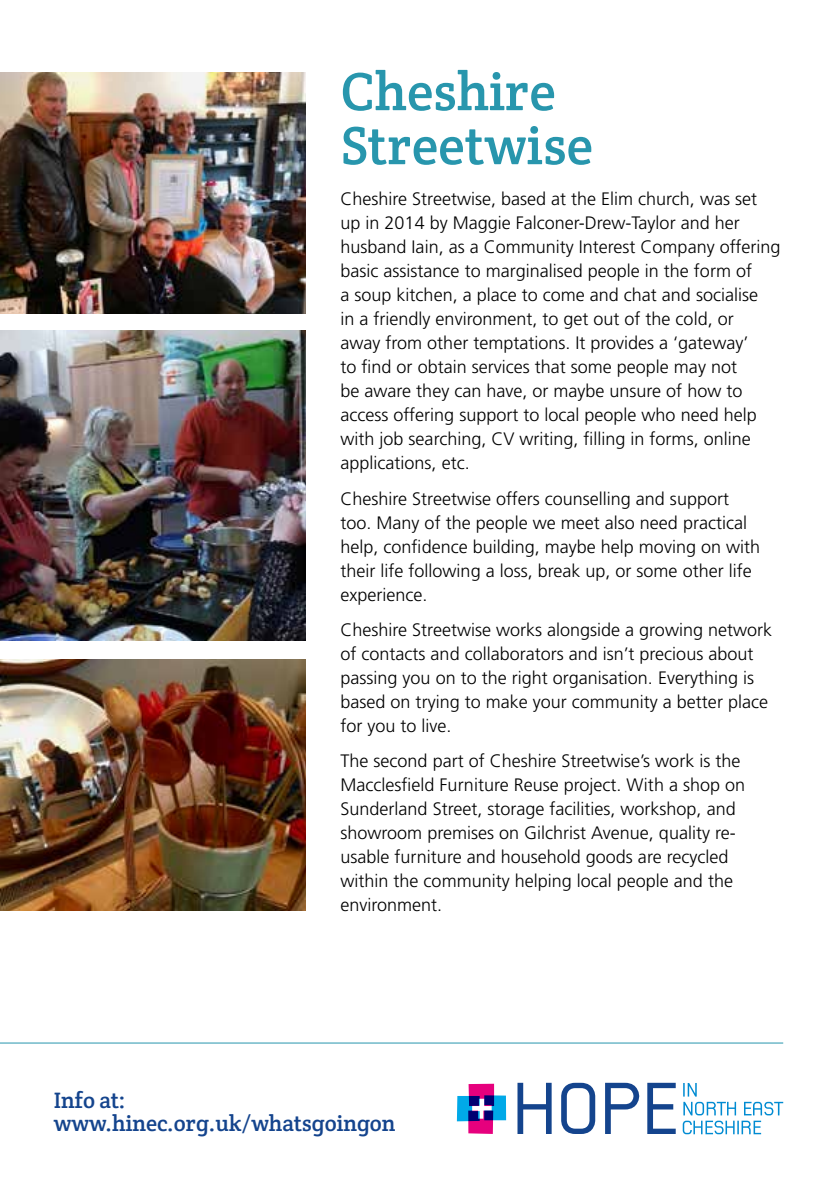
<style>
.page{position:relative;width:840px;height:1191px;background:#fff}
.page>*{position:absolute;margin:0;border:0;box-sizing:border-box;transform-origin:0 0}
.t1{font:54px/54px "Crete Round";color:#2896ad}
.t2{font:22.6px/23.4px "Crete Round";color:#14448d}
.t3{font:300 18px/24px "Frutiger";color:#000}
</style>
<div class="page">
<img style="left:0;top:73px;width:305px;height:240px">
<img style="left:0;top:660px;width:305px;height:250px">
<img style="left:0;top:330px;width:305px;height:311px">
<svg style="left:456px;top:1083px;width:50px;height:51px"></svg>
<svg style="left:517px;top:1082px;width:158px;height:52px"></svg>
<svg style="left:682px;top:1083px;width:100px;height:51px"></svg>
<hr style="left:0;top:1042px;width:782px;height:1px;background:#2896ad">
<h1 class="t1" style="left:340px;top:64px;width:254px">Cheshire<br>Streetwise</h1>
<p class="t3" style="left:340px;top:187px;width:441px">Cheshire Streetwise, based at the Elim church, was set up in 2014 by Maggie Falconer-Drew-Taylor and her husband Iain, as a Community Interest Company offering basic assistance to marginalised people in the form of<br>a soup kitchen, a place to come and chat and socialise<br>in a friendly environment, to get out of the cold, or<br>away from other temptations. It provides a ‘gateway’<br>to find or obtain services that some people may not<br>be aware they can have, or maybe unsure of how to access offering support to local people who need help with job searching, CV writing, filling in forms, online applications, etc.</p>
<p class="t3" style="left:340px;top:486px;width:421px">Cheshire Streetwise offers counselling and support too. Many of the people we meet also need practical help, confidence building, maybe help moving on with their life following a loss, break up, or some other life experience.</p>
<p class="t3" style="left:340px;top:617px;width:433px">Cheshire Streetwise works alongside a growing network of contacts and collaborators and isn’t precious about passing you on to the right organisation. Everything is based on trying to make your community a better place for you to live.</p>
<p class="t3" style="left:340px;top:749px;width:406px">The second part of Cheshire Streetwise’s work is the Macclesfield Furniture Reuse project. With a shop on Sunderland Street, storage facilities, workshop, and showroom premises on Gilchrist Avenue, quality re&shy;usable furniture and household goods are recycled within the community helping local people and the environment.</p>
<p class="t2" style="left:54px;top:1088px;width:343px">Info at: www.hinec.org.uk/whatsgoingon</p>
</div>
